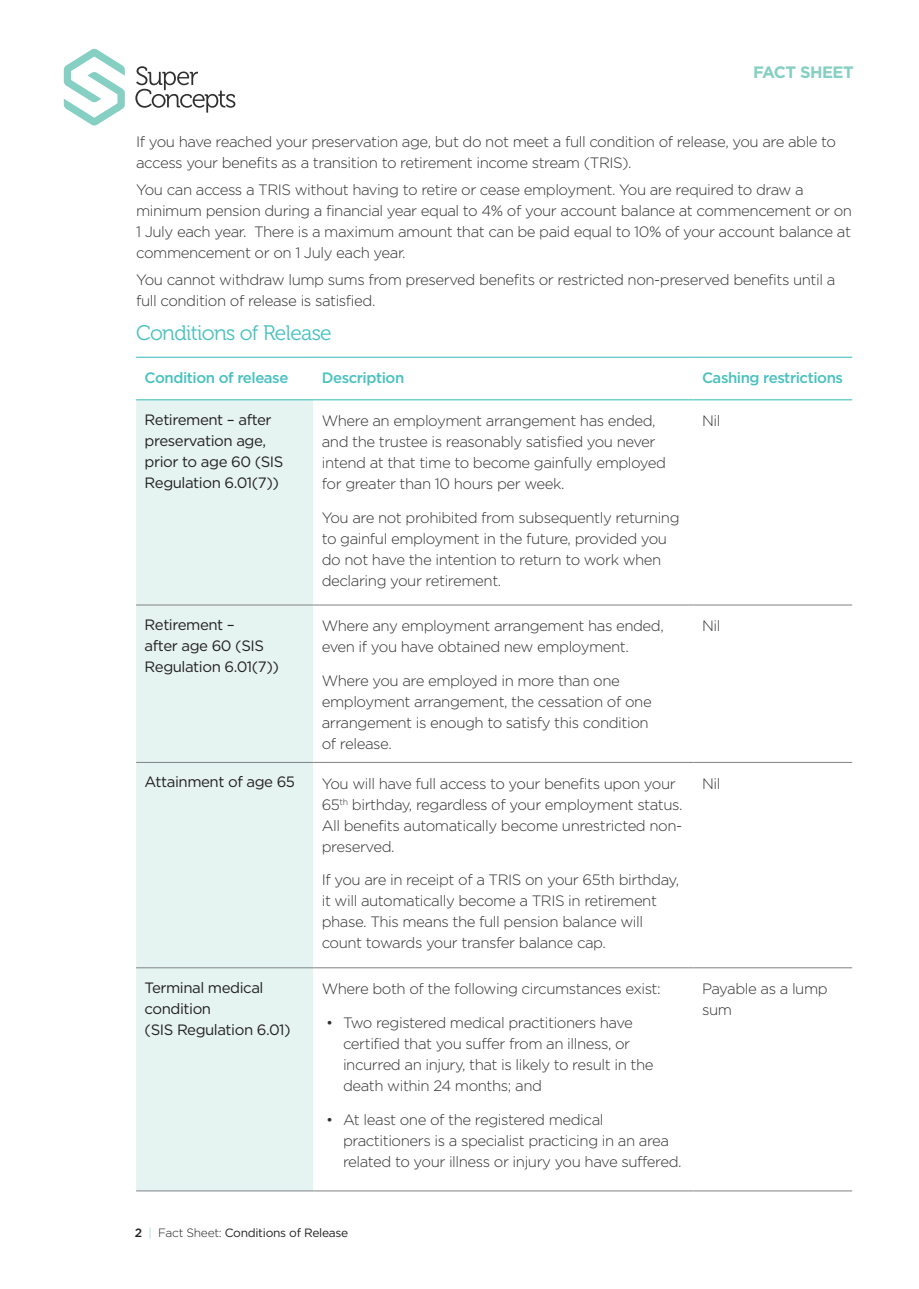
<style>
.page{position:relative;width:919px;height:1289px;background:#fff}
.page>*{position:absolute;margin:0;border:0;box-sizing:border-box;transform-origin:0 0}
.Body_text_before_bul{font:21px "Museo 300";letter-spacing:-.03em;color:#47c1bf}
.t1{font:700 16.5px "Gotham";letter-spacing:-.035em;color:#85cfc3}
.Body_text{font:300 15px/21px "Gotham";letter-spacing:-.03em;color:#323031}
.Body_text_before_bul-2{font:300 15px/21px "Gotham";letter-spacing:-.03em;color:#323031}
.Body_text-2{font:15px/21px "Gotham";letter-spacing:-.03em;color:#231f20}
.Body_text-3{font:500 15px "Gotham";letter-spacing:-.03em;color:#47c1bf}
.t2{font:12px "Gotham";letter-spacing:-.025em;color:#231f20}
.s1{font-weight:500}
.s2{font-weight:300;color:#85cfc3}
.s3{font-weight:300}
</style>
<div class="page">
<svg style="left:64px;top:49px;width:61px;height:77px"></svg>
<svg style="left:135px;top:66px;width:100px;height:47px"></svg>
<div style="left:136px;top:400px;width:177px;height:790px;background:#e5f4f0"></div>
<hr style="left:136px;top:604px;width:177px;height:1px;background:#808285">
<hr style="left:313px;top:604px;width:380px;height:1px;background:#808285">
<hr style="left:693px;top:604px;width:159px;height:1px;background:#808285">
<hr style="left:136px;top:762px;width:177px;height:1px;background:#808285">
<hr style="left:313px;top:762px;width:380px;height:1px;background:#808285">
<hr style="left:693px;top:762px;width:159px;height:1px;background:#808285">
<hr style="left:136px;top:967px;width:177px;height:1px;background:#808285">
<hr style="left:313px;top:967px;width:380px;height:1px;background:#808285">
<hr style="left:693px;top:967px;width:159px;height:1px;background:#808285">
<hr style="left:136px;top:1190px;width:177px;height:1px;background:#808285">
<hr style="left:313px;top:1190px;width:380px;height:1px;background:#808285">
<hr style="left:693px;top:1190px;width:159px;height:1px;background:#808285">
<hr style="left:136px;top:357px;width:177px;height:1px;background:#47c1bf">
<hr style="left:313px;top:357px;width:380px;height:1px;background:#47c1bf">
<hr style="left:693px;top:357px;width:159px;height:1px;background:#47c1bf">
<hr style="left:136px;top:399px;width:177px;height:1px;background:#47c1bf">
<hr style="left:313px;top:399px;width:380px;height:1px;background:#47c1bf">
<hr style="left:693px;top:399px;width:159px;height:1px;background:#47c1bf">
<p class="t1" style="left:753px;top:63px;width:102px">FACT SHEET</p>
<p class="Body_text_before_bul-2" style="left:136px;top:130px;width:701px">If you have reached your preservation age, but do not meet a full condition of release, you are able to access your benefits as a transition to retirement income stream (TRIS).</p>
<p class="Body_text_before_bul-2" style="left:136px;top:179px;width:717px">You can access a TRIS without having to retire or cease employment. You are required to draw a minimum pension during a financial year equal to 4% of your account balance at commencement or on 1 July each year. There is a maximum amount that can be paid equal to 10% of your account balance at commencement or on 1 July each year.</p>
<p class="Body_text_before_bul-2" style="left:136px;top:269px;width:700px">You cannot withdraw lump sums from preserved benefits or restricted non-preserved benefits until a full condition of release is satisfied.</p>
<p class="Body_text_before_bul" style="left:136px;top:321px;width:197px">Conditions of Release</p>
<p class="Body_text-3" style="left:145px;top:368px;width:145px">Condition of release</p>
<p class="Body_text-3" style="left:322px;top:368px;width:84px">Description</p>
<p class="Body_text-3" style="left:702px;top:368px;width:142px">Cashing restrictions</p>
<p class="Body_text-2" style="left:145px;top:408px;width:140px">Retirement – after preservation age, prior to age 60 (SIS<br>Regulation 6.01(7))</p>
<p class="Body_text" style="left:322px;top:410px;width:346px">Where an employment arrangement has ended, and the trustee is reasonably satisfied you never intend at that time to become gainfully employed for greater than 10 hours per week.</p>
<p class="Body_text" style="left:322px;top:507px;width:359px">You are not prohibited from subsequently returning to gainful employment in the future, provided you do not have the intention to return to work when declaring your retirement.</p>
<p class="Body_text" style="left:702px;top:410px;width:20px">Nil</p>
<p class="Body_text-2" style="left:145px;top:613px;width:136px">Retirement –<br>after age 60 (SIS<br>Regulation 6.01(7))</p>
<p class="Body_text" style="left:322px;top:615px;width:343px">Where any employment arrangement has ended, even if you have obtained new employment.</p>
<p class="Body_text" style="left:322px;top:670px;width:331px">Where you are employed in more than one employment arrangement, the cessation of one arrangement is enough to satisfy this condition of release.</p>
<p class="Body_text-2" style="left:145px;top:771px;width:152px">Attainment of age 65</p>
<p class="Body_text" style="left:322px;top:772px;width:362px">You will have full access to your benefits upon your 65<sup>th</sup> birthday, regardless of your employment status.<br>All benefits automatically become unrestricted non&shy;preserved.</p>
<p class="Body_text" style="left:322px;top:869px;width:359px">If you are in receipt of a TRIS on your 65th birthday, it will automatically become a TRIS in retirement phase. This means the full pension balance will count towards your transfer balance cap.</p>
<p class="Body_text-2" style="left:145px;top:976px;width:147px">Terminal medical condition<br>(SIS Regulation 6.01)</p>
<p class="Body_text" style="left:322px;top:978px;width:340px">Where both of the following circumstances exist:</p>
<p class="Body_text_before_bul-2" style="left:343px;top:1011px;width:312px;text-indent:-17px">• Two registered medical practitioners have certified that you suffer from an illness, or incurred an injury, that is likely to result in the death within 24 months; and</p>
<p class="Body_text_before_bul-2" style="left:343px;top:1108px;width:340px;text-indent:-17px">• At least one of the registered medical practitioners is a specialist practicing in an area related to your illness or injury you have suffered.</p>
<p class="Body_text" style="left:702px;top:615px;width:20px">Nil</p>
<p class="Body_text" style="left:702px;top:772px;width:20px">Nil</p>
<p class="Body_text" style="left:702px;top:978px;width:127px">Payable as a lump sum</p>
<p class="t2" style="left:135px;top:1224px;width:215px"><span class="s1">2</span> <span class="s2">|</span> <span class="s3">Fact Sheet:</span> Conditions of Release</p>
</div>
